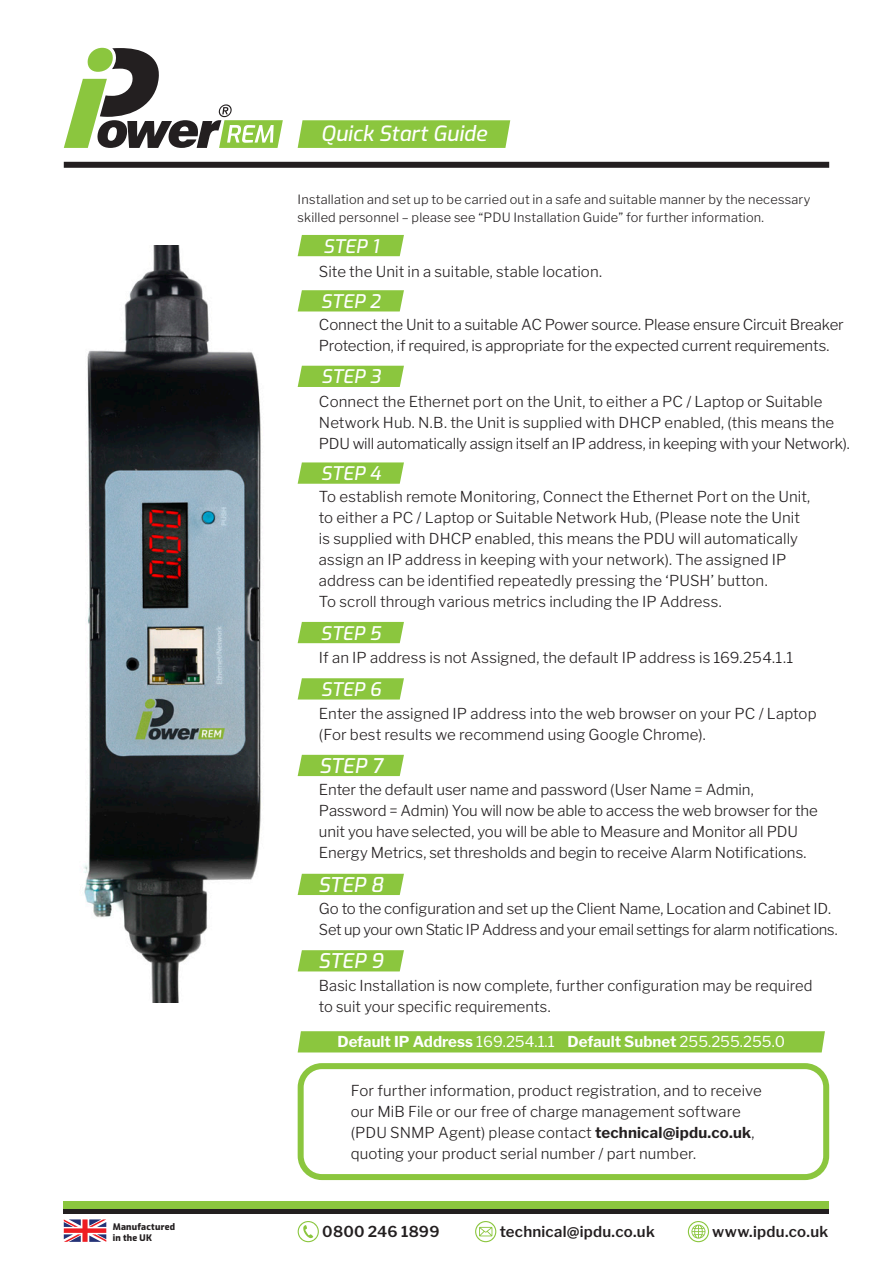
<style>
.page{position:relative;width:893px;height:1263px;background:#fff}
.page>*{position:absolute;margin:0;border:0;box-sizing:border-box;transform-origin:0 0}
.t1{font:italic 500 21px "Exo";color:#fff}
.t2{font:italic 500 20.25px "Exo";color:#fff}
.t3{font:italic 500 18.75px "Exo";color:#fff}
.t4{font:300 15px/21px "Libre Franklin";color:#231f20}
.t5{font:700 15px "Libre Franklin";color:#fff}
.t6{font:600 15px "Libre Franklin";letter-spacing:.015em;color:#231f20}
.t7{font:300 12.75px/18px "Libre Franklin";letter-spacing:.01em;color:#231f20}
.t8{font:800 9px/10.5px "Exo";letter-spacing:.025em;color:#231f20}
.s1{font-weight:400}
.s2{font-weight:700}
</style>
<div class="page">
<svg style="left:298px;top:120px;width:212px;height:28px;background:#8ec744"></svg>
<svg style="left:64px;top:48px;width:219px;height:100px"></svg>
<div style="left:64px;top:162px;width:765px;height:6px;background:#231f20"></div>
<div style="left:298px;top:235px;width:106px;height:21px;background:#8bc63e"></div>
<svg style="left:298px;top:462px;width:106px;height:22px;background:#92c94b"></svg>
<div style="left:298px;top:622px;width:106px;height:21px;background:#8bc63e"></div>
<svg style="left:298px;top:290px;width:106px;height:21px;background:#90c847"></svg>
<svg style="left:298px;top:678px;width:106px;height:21px;background:#90c847"></svg>
<div style="left:298px;top:755px;width:106px;height:21px;background:#8bc63e"></div>
<div style="left:298px;top:874px;width:106px;height:21px;background:#8bc63e"></div>
<svg style="left:298px;top:950px;width:106px;height:21px;background:#90c846"></svg>
<div style="left:298px;top:1031px;width:527px;height:21px;background:#8bc63e"></div>
<div style="left:298px;top:366px;width:106px;height:21px;background:#8bc63e"></div>
<img style="left:83px;top:245px;width:179px;height:758px">
<div style="left:298px;top:1063px;width:531px;height:117px;border:6px solid #8bc63e;border-radius:21px"></div>
<div style="left:64px;top:1201px;width:765px;height:9px;background:#8bc63e"></div>
<hr style="left:64px;top:1210px;width:765px;height:4px;background:#231f20">
<svg style="left:688px;top:1221px;width:21px;height:21px"></svg>
<svg style="left:298px;top:1221px;width:21px;height:21px"></svg>
<svg style="left:475px;top:1221px;width:21px;height:21px"></svg>
<svg style="left:64px;top:1219px;width:42px;height:23px"></svg>
<p class="t8" style="left:113px;top:1221px;width:64px">Manufactured in the UK</p>
<h1 class="t1" style="left:321px;top:118px;width:167px">Quick Start Guide</h1>
<p class="t7" style="left:298px;top:189px;width:514px">Installation and set up to be carried out in a safe and suitable manner by the necessary skilled personnel – please see “PDU Installation Guide” for further information.</p>
<p class="t3" style="left:323px;top:232px;width:57px">STEP 1</p>
<p class="t4" style="left:319px;top:260px;width:285px">Site the Unit in a suitable, stable location.</p>
<p class="t3" style="left:321px;top:287px;width:61px">STEP 2</p>
<p class="t4" style="left:319px;top:313px;width:526px">Connect the Unit to a suitable AC Power source. Please ensure Circuit Breaker<br>Protection, if required, is appropriate for the expected current requirements.</p>
<p class="t3" style="left:321px;top:363px;width:61px">STEP 3</p>
<p class="t4" style="left:319px;top:389px;width:532px">Connect the Ethernet port on the Unit, to either a PC / Laptop or Suitable<br>Network Hub. N.B. the Unit is supplied with DHCP enabled, (this means the<br>PDU will automatically assign itself an IP address, in keeping with your Network).</p>
<p class="t3" style="left:321px;top:459px;width:61px">STEP 4</p>
<p class="t4" style="left:319px;top:485px;width:493px">To establish remote Monitoring, Connect the Ethernet Port on the Unit, to either a PC / Laptop or Suitable Network Hub, (Please note the Unit is supplied with DHCP enabled, this means the PDU will automatically assign an IP address in keeping with your network). The assigned IP address can be identified repeatedly pressing the ‘PUSH’ button.<br>To scroll through various metrics including the IP Address.</p>
<p class="t3" style="left:321px;top:619px;width:62px">STEP 5</p>
<p class="t4" style="left:319px;top:646px;width:476px">If an IP address is not Assigned, the default IP address is 169.254.1.1</p>
<p class="t3" style="left:321px;top:675px;width:62px">STEP 6</p>
<p class="t4" style="left:319px;top:702px;width:499px">Enter the assigned IP address into the web browser on your PC / Laptop (For best results we recommend using Google Chrome).</p>
<h2 class="t2" style="left:319px;top:751px;width:65px">STEP 7</h2>
<p class="t4" style="left:319px;top:778px;width:500px">Enter the default user name and password (User Name = Admin, Password = Admin) You will now be able to access the web browser for the unit you have selected, you will be able to Measure and Monitor all PDU Energy Metrics, set thresholds and begin to receive Alarm Notifications.</p>
<h2 class="t2" style="left:318px;top:869px;width:67px">STEP 8</h2>
<p class="t4" style="left:319px;top:897px;width:520px">Go to the configuration and set up the Client Name, Location and Cabinet ID.<br>Set up your own Static IP Address and your email settings for alarm notifications.</p>
<h2 class="t2" style="left:318px;top:946px;width:67px">STEP 9</h2>
<p class="t4" style="left:319px;top:973px;width:495px">Basic Installation is now complete, further configuration may be required to suit your specific requirements.</p>
<p class="t5" style="left:337px;top:1029px;width:449px">Default IP Address <span class="s1">169.254.1.1</span> Default Subnet <span class="s1">255.255.255.0</span></p>
<p class="t4" style="left:351px;top:1078px;width:412px">For further information, product registration, and to receive our MiB File or our free of charge management software (PDU SNMP Agent) please contact <span class="s2">technical@ipdu.co.uk</span>, quoting your product serial number / part number.</p>
<p class="t6" style="left:322px;top:1220px;width:119px">0800 246 1899</p>
<p class="t6" style="left:500px;top:1220px;width:157px">technical@ipdu.co.uk</p>
<p class="t6" style="left:712px;top:1220px;width:118px">www.ipdu.co.uk</p>
</div>
